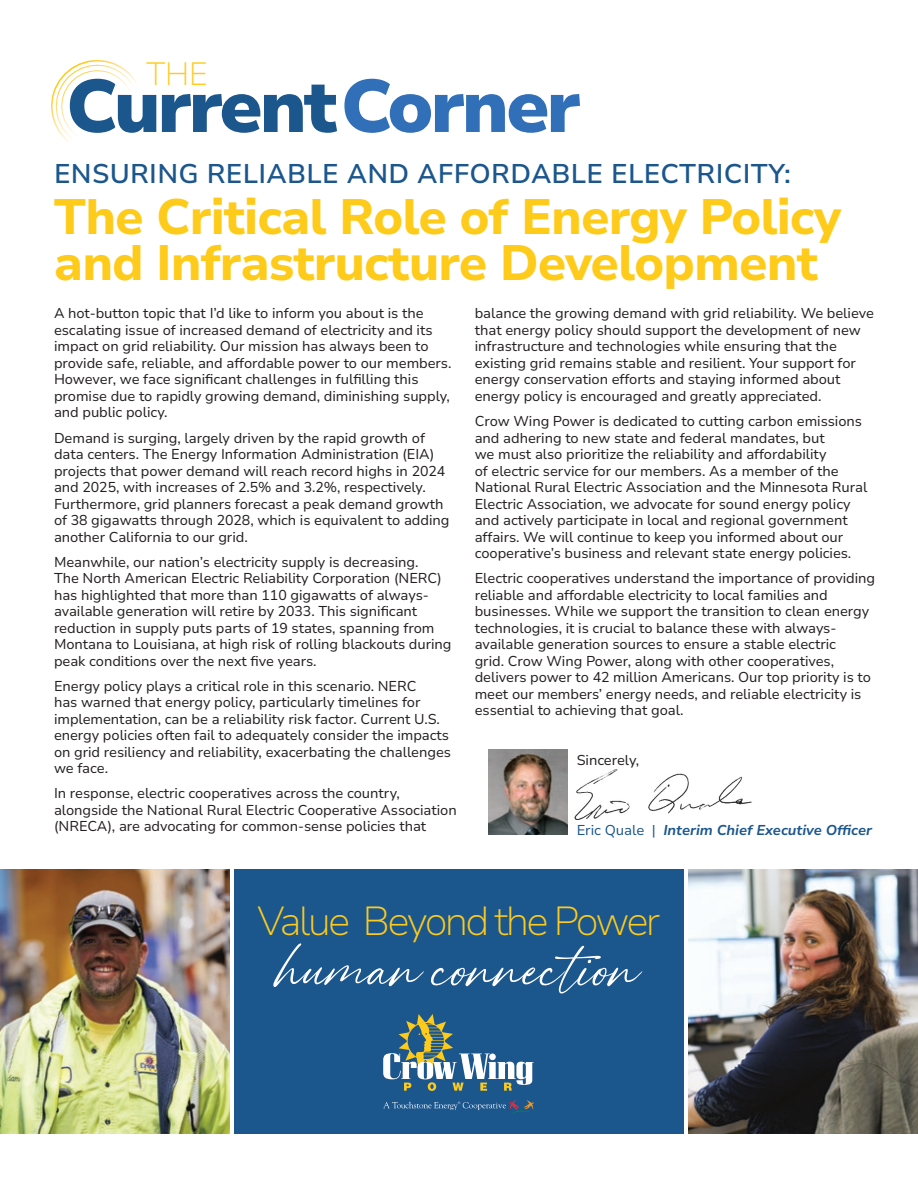
<style>
.page{position:relative;width:918px;height:1188px;background:#fff}
.page>*{position:absolute;margin:0;border:0;box-sizing:border-box;transform-origin:0 0}
.t1{font:88.5px "High Spirited";color:#fff}
.t2{font:900 74.4px "Nunito Sans 10 pt";letter-spacing:-.04em;color:#1b568d}
.t3{font:800 49.5px/46.2px "Nunito Sans 10 pt";letter-spacing:-.02em;color:#fecb1b}
.t4{font:200 40.5px "Nunito Sans 10 pt";letter-spacing:-.07em;color:#fecb1b}
.t5{font:200 32.1px "Nunito Sans 10 pt";color:#fecb1b}
.t6{font:600 27px "Nunito Sans 10 pt";letter-spacing:.01em;color:#1b568d}
.t7{font:14.25px/16.5px "Nunito Sans 10 pt";letter-spacing:-.005em;color:#231f20}
.t8{font:italic 700 14.25px "Nunito Sans 10 pt";letter-spacing:-.005em;color:#1b568d}
.s1{color:#3170b8}
.s2{font-weight:400;font-style:normal}
</style>
<div class="page">
<svg style="left:51px;top:59px;width:86px;height:83px"></svg>
<img style="left:688px;top:869px;width:230px;height:265px">
<img style="left:0;top:869px;width:230px;height:265px">
<img style="left:488px;top:750px;width:79px;height:85px">
<img style="left:574px;top:769px;width:178px;height:51px">
<div style="left:234px;top:869px;width:450px;height:265px;background:#1b568d"></div>
<svg style="left:383px;top:1014px;width:151px;height:99px"></svg>
<h3 class="t5" style="left:146px;top:52px;width:64px">THE</h3>
<h2 class="t2" style="left:66px;top:53px;width:516px">Current<span class="s1">Corner</span></h2>
<h3 class="t6" style="left:54px;top:154px;width:739px">ENSURING RELIABLE AND AFFORDABLE ELECTRICITY:</h3>
<h3 class="t3" style="left:54px;top:192px;width:789px">The Critical Role of Energy Policy and Infrastructure Development</h3>
<p class="t7" style="left:54px;top:305px;width:399px">A hot-button topic that I’d like to inform you about is the escalating issue of increased demand of electricity and its impact on grid reliability. Our mission has always been to provide safe, reliable, and affordable power to our members.<br>However, we face significant challenges in fulfilling this promise due to rapidly growing demand, diminishing supply, and public policy.</p>
<p class="t7" style="left:54px;top:429px;width:397px">Demand is surging, largely driven by the rapid growth of data centers. The Energy Information Administration (EIA) projects that power demand will reach record highs in 2024 and 2025, with increases of 2.5% and 3.2%, respectively.<br>Furthermore, grid planners forecast a peak demand growth of 38 gigawatts through 2028, which is equivalent to adding another California to our grid.</p>
<p class="t7" style="left:54px;top:553px;width:399px">Meanwhile, our nation’s electricity supply is decreasing.<br>The North American Electric Reliability Corporation (NERC) has highlighted that more than 110 gigawatts of always&shy;available generation will retire by 2033. This significant reduction in supply puts parts of 19 states, spanning from Montana to Louisiana, at high risk of rolling blackouts during peak conditions over the next five years.</p>
<p class="t7" style="left:54px;top:677px;width:399px">Energy policy plays a critical role in this scenario. NERC<br>has warned that energy policy, particularly timelines for implementation, can be a reliability risk factor. Current U.S. energy policies often fail to adequately consider the impacts on grid resiliency and reliability, exacerbating the challenges we face.</p>
<p class="t7" style="left:54px;top:785px;width:404px">In response, electric cooperatives across the country, alongside the National Rural Electric Cooperative Association (NRECA), are advocating for common-sense policies that</p>
<p class="t7" style="left:475px;top:305px;width:401px">balance the growing demand with grid reliability. We believe that energy policy should support the development of new infrastructure and technologies while ensuring that the existing grid remains stable and resilient. Your support for energy conservation efforts and staying informed about energy policy is encouraged and greatly appreciated.</p>
<p class="t7" style="left:475px;top:412px;width:394px">Crow Wing Power is dedicated to cutting carbon emissions and adhering to new state and federal mandates, but<br>we must also prioritize the reliability and affordability<br>of electric service for our members. As a member of the National Rural Electric Association and the Minnesota Rural Electric Association, we advocate for sound energy policy and actively participate in local and regional government affairs. We will continue to keep you informed about our cooperative’s business and relevant state energy policies.</p>
<p class="t7" style="left:475px;top:569px;width:402px">Electric cooperatives understand the importance of providing reliable and affordable electricity to local families and businesses. While we support the transition to clean energy technologies, it is crucial to balance these with always&shy;available generation sources to ensure a stable electric<br>grid. Crow Wing Power, along with other cooperatives, delivers power to 42 million Americans. Our top priority is to meet our members’ energy needs, and reliable electricity is essential to achieving that goal.</p>
<p class="t7" style="left:577px;top:751px;width:64px">Sincerely,</p>
<p class="t8" style="left:577px;top:820px;width:297px"><span class="s2">Eric Quale |</span> Interim Chief Executive Officer</p>
<h3 class="t4" style="left:257px;top:893px;width:405px">Value Beyond the Power</h3>
<h1 class="t1" style="left:278px;top:921px;width:363px">human connection</h1>
</div>
